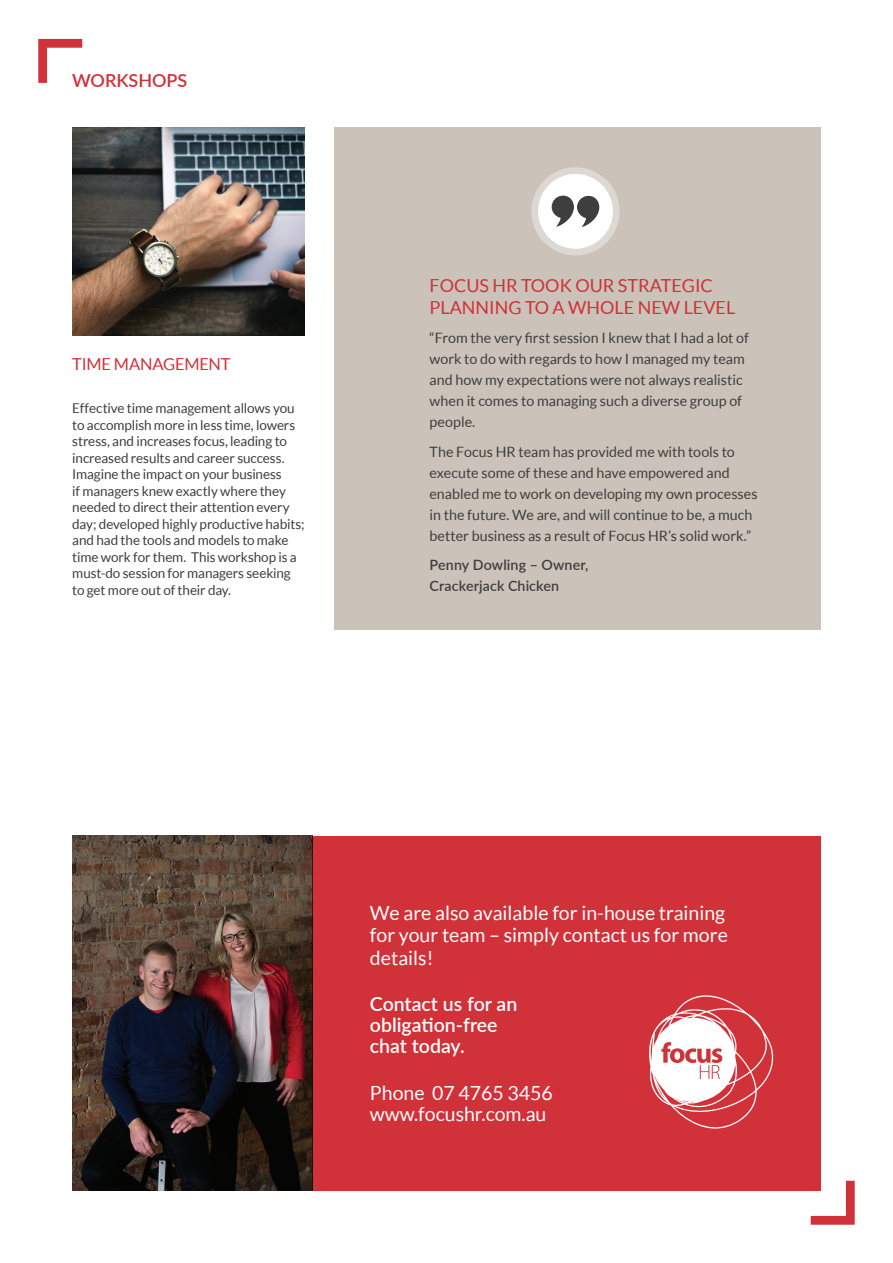
<style>
.page{position:relative;width:893px;height:1263px;background:#fff}
.page>*{position:absolute;margin:0;border:0;box-sizing:border-box;transform-origin:0 0}
.t1{font:19.5px/22.5px "Lato";color:#fff}
.t2{font:600 19.5px/21px "Lato";color:#fff}
.t3{font:18px/21.6px "Lato";color:#d13138}
.t4{font:600 18px "Lato";letter-spacing:-.005em;color:#d13138}
.t5{font:16.5px "Lato";letter-spacing:-.01em;color:#d13138}
.t6{font:14.25px/21px "Lato";color:#3e3e3f}
.t7{font:600 14.25px/21px "Lato";letter-spacing:.01em;color:#3e3e3f}
.t8{font:13.5px/16.5px "Lato";letter-spacing:-.01em;color:#3e3e3f}
</style>
<div class="page">
<svg style="left:811px;top:1181px;width:44px;height:44px"></svg>
<svg style="left:38px;top:39px;width:44px;height:44px"></svg>
<img style="left:72px;top:128px;width:233px;height:207px">
<div style="left:334px;top:128px;width:487px;height:502px;background:#cbc3b9"></div>
<div style="left:531px;top:167px;width:89px;height:88px;background:#ddd8d1;border-radius:50%"></div>
<div style="left:538px;top:174px;width:75px;height:75px;background:#fff;border-radius:50%"></div>
<svg style="left:551px;top:196px;width:48px;height:31px"></svg>
<img style="left:72px;top:836px;width:241px;height:355px">
<div style="left:313px;top:836px;width:508px;height:355px;background:#d13138"></div>
<svg style="left:649px;top:995px;width:125px;height:134px"></svg>
<h2 class="t4" style="left:72px;top:67px;width:117px">WORKSHOPS</h2>
<p class="t5" style="left:72px;top:355px;width:160px">TIME MANAGEMENT</p>
<p class="t8" style="left:72px;top:400px;width:234px">Effective time management allows you to accomplish more in less time, lowers stress, and increases focus, leading to increased results and career success.<br>Imagine the impact on your business<br>if managers knew exactly where they needed to direct their attention every day; developed highly productive habits; and had the tools and models to make time work for them. This workshop is a must-do session for managers seeking to get more out of their day.</p>
<h2 class="t3" style="left:429px;top:274px;width:307px">FOCUS HR TOOK OUR STRATEGIC<br>PLANNING TO A WHOLE NEW LEVEL</h2>
<p class="t6" style="left:429px;top:327px;width:321px">“From the very first session I knew that I had a lot of work to do with regards to how I managed my team and how my expectations were not always realistic when it comes to managing such a diverse group of people.</p>
<p class="t6" style="left:429px;top:441px;width:330px">The Focus HR team has provided me with tools to execute some of these and have empowered and enabled me to work on developing my own processes in the future. We are, and will continue to be, a much better business as a result of Focus HR’s solid work.”</p>
<p class="t7" style="left:429px;top:554px;width:160px">Penny Dowling – Owner,<br>Crackerjack Chicken</p>
<h1 class="t1" style="left:370px;top:901px;width:359px">We are also available for in-house training for your team – simply contact us for more details!</h1>
<h1 class="t2" style="left:370px;top:993px;width:149px">Contact us for an obligation-free chat today.</h1>
<h1 class="t1" style="left:370px;top:1082px;width:184px;line-height:21px">Phone 07 4765 3456 www.focushr.com.au</h1>
</div>
